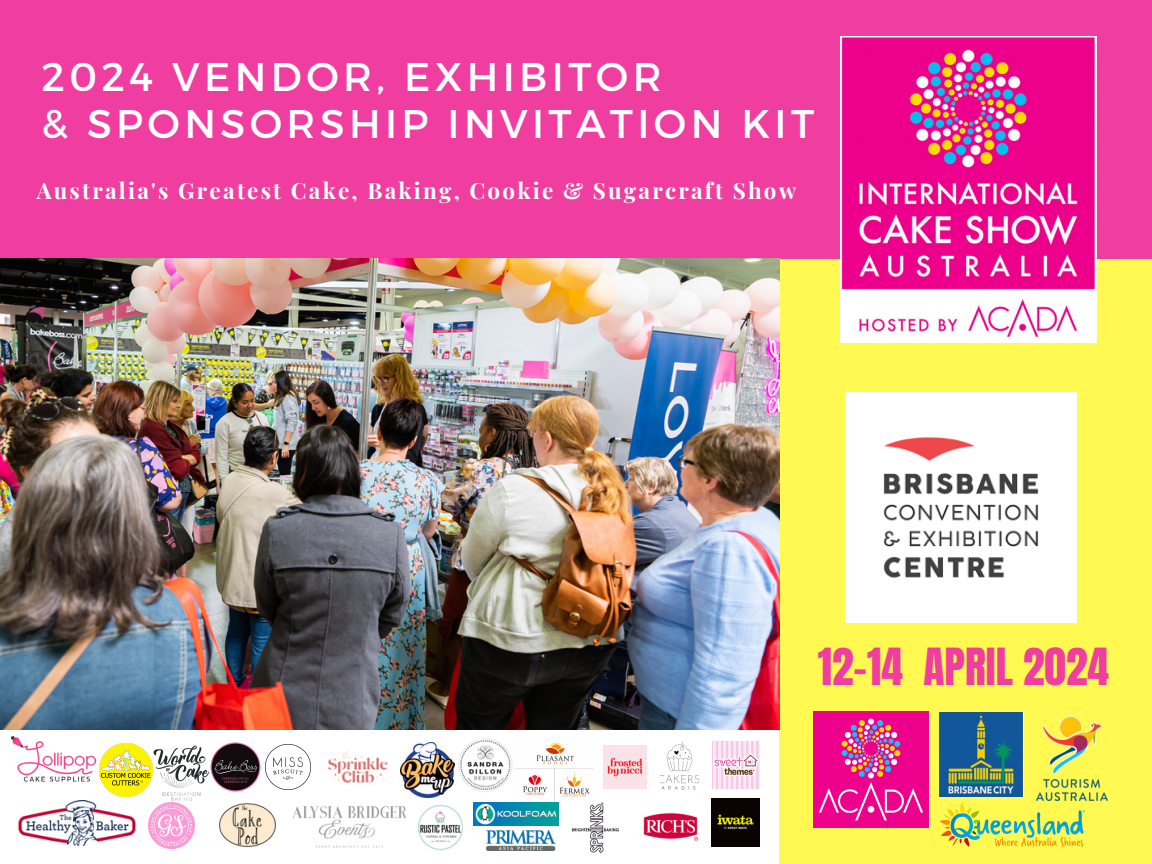
<style>
.page{position:relative;width:1152px;height:864px;background:#fff}
.page>*{position:absolute;margin:0;border:0;box-sizing:border-box;transform-origin:0 0}
.t1{font:43.5px "Anton";color:#ef3e9f}
.t2{font:40.05px "Montserrat";letter-spacing:.11em;color:#fff}
.t3{font:700 22.35px "Playfair Display";letter-spacing:.1em;color:#fff}
</style>
<div class="page">
<svg style="left:74px;top:733px;width:706px;height:131px"></svg>
<img style="left:148px;top:744px;width:67px;height:59px">
<img style="left:100px;top:743px;width:52px;height:53px">
<img style="left:400px;top:743px;width:54px;height:55px">
<img style="left:11px;top:734px;width:91px;height:50px">
<img style="left:516px;top:736px;width:77px;height:65px">
<img style="left:18px;top:801px;width:119px;height:45px">
<img style="left:456px;top:736px;width:58px;height:60px">
<img style="left:148px;top:803px;width:46px;height:46px">
<img style="left:219px;top:804px;width:56px;height:42px">
<img style="left:292px;top:804px;width:115px;height:47px">
<img style="left:712px;top:798px;width:48px;height:48px">
<img style="left:712px;top:741px;width:48px;height:47px">
<div style="left:780px;top:0;width:372px;height:864px;background:#fff952"></div>
<div style="left:0;top:0;width:1152px;height:258px;background:#ef3e9f"></div>
<img style="left:813px;top:712px;width:116px;height:116px">
<img style="left:642px;top:798px;width:57px;height:56px">
<img style="left:205px;top:736px;width:62px;height:62px">
<img style="left:265px;top:744px;width:45px;height:45px">
<img style="left:660px;top:741px;width:39px;height:49px">
<img style="left:604px;top:746px;width:43px;height:42px">
<img style="left:487px;top:831px;width:68px;height:20px">
<img style="left:328px;top:749px;width:62px;height:39px">
<img style="left:417px;top:804px;width:47px;height:48px">
<img style="left:846px;top:392px;width:230px;height:231px">
<img style="left:939px;top:712px;width:85px;height:85px">
<img style="left:1037px;top:717px;width:71px;height:84px">
<img style="left:941px;top:804px;width:144px;height:42px">
<img style="left:0;top:258px;width:780px;height:472px">
<img style="left:841px;top:37px;width:255px;height:306px">
<img style="left:572px;top:802px;width:46px;height:51px">
<img style="left:473px;top:803px;width:86px;height:22px">
<p class="t2" style="left:41px;top:51px;width:622px">2024 VENDOR, EXHIBITOR</p>
<p class="t2" style="left:41px;top:97px;width:774px">&amp; SPONSORSHIP INVITATION KIT</p>
<p class="t3" style="left:37px;top:175px;width:761px">Australia's Greatest Cake, Baking, Cookie &amp; Sugarcraft Show</p>
<p class="t1" style="left:818px;top:635px;width:293px">12-14 APRIL 2024</p>
</div>
